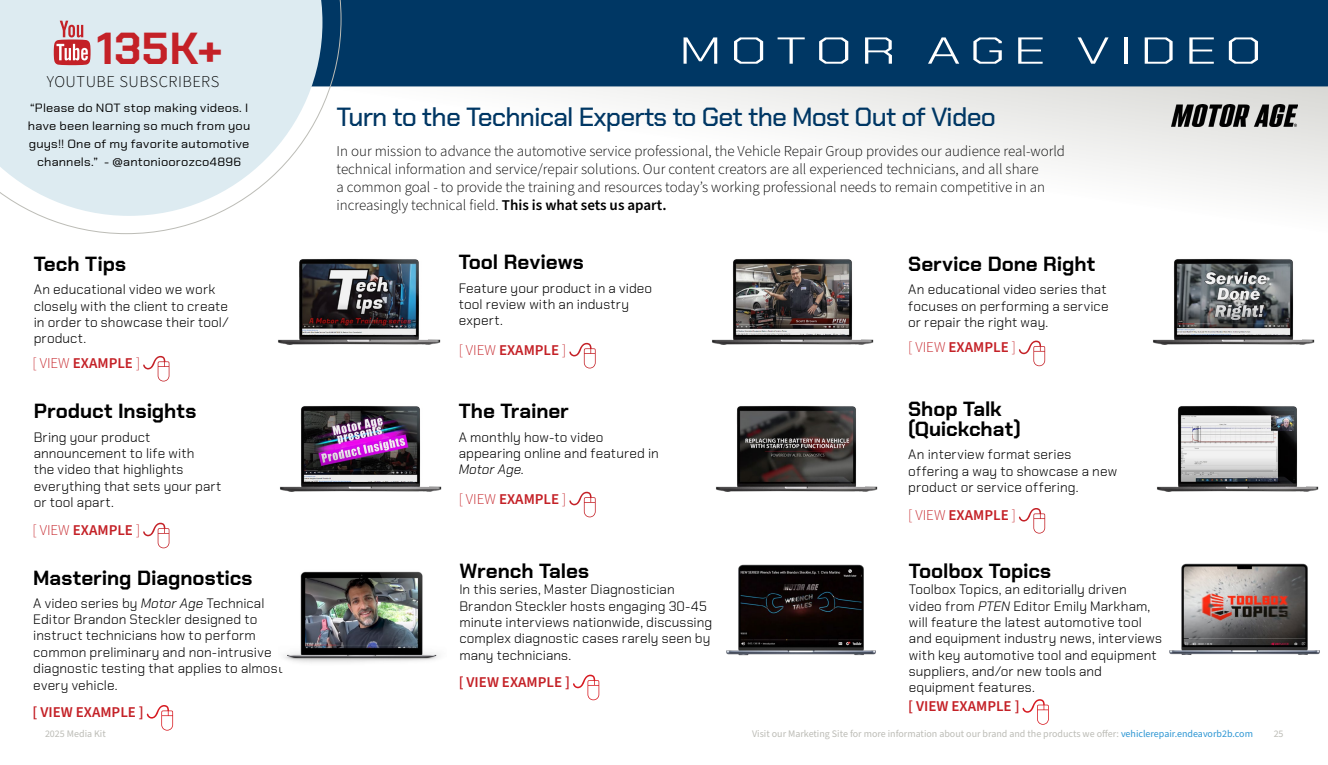
<style>
.page{position:relative;width:1328px;height:765px;background:#fff}
.page>*{position:absolute;margin:0;border:0;box-sizing:border-box;transform-origin:0 0}
.t1{font:700 44.75px "Chakra Petch";color:#c42127}
.t2{font:300 37.5px "Chakra Petch";letter-spacing:.14em;color:#fff;scale:1.5 1}
.t3{font:500 26.25px "Chakra Petch";letter-spacing:-.03em;color:#003764}
.t4{font:700 20.5px/20.5px "Chakra Petch";letter-spacing:-.005em;color:#000}
.t5{font:300 16.5px "Source Sans Pro";letter-spacing:.03em;color:#000}
.t6{font:300 15px/18px "Source Sans Pro";color:#000}
.t7{font:600 15px "Source Sans Pro";color:#c42127}
.t8{font:300 13.62px/16.4px "Chakra Petch";letter-spacing:.005em;color:#000}
.t9{font:12px/18px "Chakra Petch";letter-spacing:.015em;color:#000;text-align:center;scale:1.07 1}
.t10{font:10px "Source Sans Pro";color:#bcbcb6}
.s1{font-weight:300}
.s2{font-style:italic}
.s3{font-weight:600}
.s4{color:#2d96d3}
</style>
<div class="page">
<svg style="left:125px;top:86px;width:1203px;height:149px"></svg>
<div style="left:341px;top:0;width:987px;height:86px;background:#003764"></div>
<svg style="left:143px;top:356px;width:26px;height:26px"></svg>
<img style="left:278px;top:258px;width:163px;height:87px">
<svg style="left:143px;top:523px;width:26px;height:25px"></svg>
<img style="left:280px;top:405px;width:162px;height:87px">
<svg style="left:569px;top:343px;width:26px;height:25px"></svg>
<img style="left:712px;top:258px;width:162px;height:87px">
<svg style="left:1019px;top:341px;width:26px;height:25px"></svg>
<img style="left:1153px;top:258px;width:162px;height:87px">
<svg style="left:569px;top:492px;width:26px;height:25px"></svg>
<img style="left:716px;top:405px;width:162px;height:87px">
<svg style="left:1019px;top:508px;width:26px;height:26px"></svg>
<img style="left:1157px;top:405px;width:162px;height:87px">
<svg style="left:147px;top:705px;width:26px;height:26px"></svg>
<img style="left:284px;top:571px;width:155px;height:92px">
<svg style="left:573px;top:675px;width:26px;height:25px"></svg>
<img style="left:726px;top:565px;width:150px;height:91px">
<img style="left:1171px;top:105px;width:126px;height:22px">
<svg style="left:0;top:0;width:341px;height:234px"></svg>
<svg style="left:54px;top:21px;width:37px;height:44px;background:#d5878c"></svg>
<svg style="left:1022px;top:699px;width:26px;height:26px"></svg>
<img style="left:1169px;top:564px;width:151px;height:91px">
<h1 class="t1" style="left:97px;top:22px;width:127px">135K+</h1>
<p class="t9" style="left:28px;top:99px;width:209px">“Please do NOT stop making videos. I have been learning so much from you guys!! One of my favorite automotive channels.” - @antonioorozco4896</p>
<p class="t5" style="left:47px;top:70px;width:174px">YOUTUBE SUBSCRIBERS</p>
<h3 class="t4" style="left:34px;top:254px;width:94px">Tech Tips</h3>
<p class="t8" style="left:34px;top:281px;width:196px">An educational video we work closely with the client to create in order to showcase their tool/ product.</p>
<p class="t7" style="left:33px;top:353px;width:109px"><span class="s1">[ VIEW</span> EXAMPLE <span class="s1">]</span></p>
<h3 class="t4" style="left:34px;top:401px;width:164px">Product Insights</h3>
<p class="t8" style="left:34px;top:429px;width:189px">Bring your product announcement to life with<br>the video that highlights everything that sets your part or tool apart.</p>
<p class="t7" style="left:33px;top:520px;width:109px"><span class="s1">[ VIEW</span> EXAMPLE <span class="s1">]</span></p>
<h3 class="t4" style="left:33px;top:567px;width:221px">Mastering Diagnostics</h3>
<p class="t8" style="left:33px;top:595px;width:251px">A video series by <span class="s2">Motor Age</span> Technical Editor Brandon Steckler designed to instruct technicians how to perform common preliminary and non-intrusive diagnostic testing that applies to almost every vehicle.</p>
<p class="t7" style="left:33px;top:702px;width:113px">[ VIEW EXAMPLE ]</p>
<h2 class="t2" style="left:679px;top:29px;width:390px">MOTOR AGE VIDEO</h2>
<h3 class="t3" style="left:336px;top:102px;width:661px">Turn to the Technical Experts to Get the Most Out of Video</h3>
<p class="t6" style="left:336px;top:142px;width:730px">In our mission to advance the automotive service professional, the Vehicle Repair Group provides our audience real-world technical information and service/repair solutions. Our content creators are all experienced technicians, and all share<br>a common goal - to provide the training and resources today’s working professional needs to remain competitive in an increasingly technical field. <span class="s3">This is what sets us apart.</span></p>
<h3 class="t4" style="left:459px;top:252px;width:127px">Tool Reviews</h3>
<p class="t8" style="left:459px;top:280px;width:195px">Feature your product in a video tool review with an industry expert.</p>
<p class="t7" style="left:459px;top:340px;width:109px"><span class="s1">[ VIEW</span> EXAMPLE <span class="s1">]</span></p>
<h3 class="t4" style="left:459px;top:401px;width:111px">The Trainer</h3>
<p class="t8" style="left:459px;top:429px;width:202px">A monthly how-to video appearing online and featured in<br><span class="s2">Motor Age</span>.</p>
<p class="t7" style="left:459px;top:489px;width:109px"><span class="s1">[ VIEW</span> EXAMPLE <span class="s1">]</span></p>
<h3 class="t4" style="left:459px;top:561px;width:131px">Wrench Tales</h3>
<p class="t8" style="left:459px;top:581px;width:254px">In this series, Master Diagnostician Brandon Steckler hosts engaging 30-45 minute interviews nationwide, discussing complex diagnostic cases rarely seen by many technicians.</p>
<p class="t7" style="left:459px;top:672px;width:113px">[ VIEW EXAMPLE ]</p>
<h3 class="t4" style="left:908px;top:254px;width:189px">Service Done Right</h3>
<p class="t8" style="left:908px;top:281px;width:202px">An educational video series that focuses on performing a service or repair the right way.</p>
<p class="t7" style="left:908px;top:337px;width:109px"><span class="s1">[ VIEW</span> EXAMPLE <span class="s1">]</span></p>
<h3 class="t4" style="left:908px;top:398px;width:114px">Shop Talk (Quickchat)</h3>
<p class="t8" style="left:908px;top:447px;width:210px">An interview format series offering a way to showcase a new product or service offering.</p>
<p class="t7" style="left:908px;top:505px;width:109px"><span class="s1">[ VIEW</span> EXAMPLE <span class="s1">]</span></p>
<h3 class="t4" style="left:909px;top:561px;width:144px">Toolbox Topics</h3>
<p class="t8" style="left:909px;top:581px;width:254px">Toolbox Topics, an editorially driven video from <span class="s2">PTEN</span> Editor Emily Markham, will feature the latest automotive tool and equipment industry news, interviews with key automotive tool and equipment suppliers, and/or new tools and equipment features.</p>
<p class="t7" style="left:908px;top:696px;width:113px">[ VIEW EXAMPLE ]</p>
<p class="t10" style="left:45px;top:727px;width:62px">2025 Media Kit</p>
<p class="t10" style="left:752px;top:727px;width:502px">Visit our Marketing Site for more information about our brand and the products we offer: <span class="s4">vehiclerepair.endeavorb2b.com</span></p>
<p class="t10" style="left:1273px;top:727px;width:11px">25</p>
</div>
